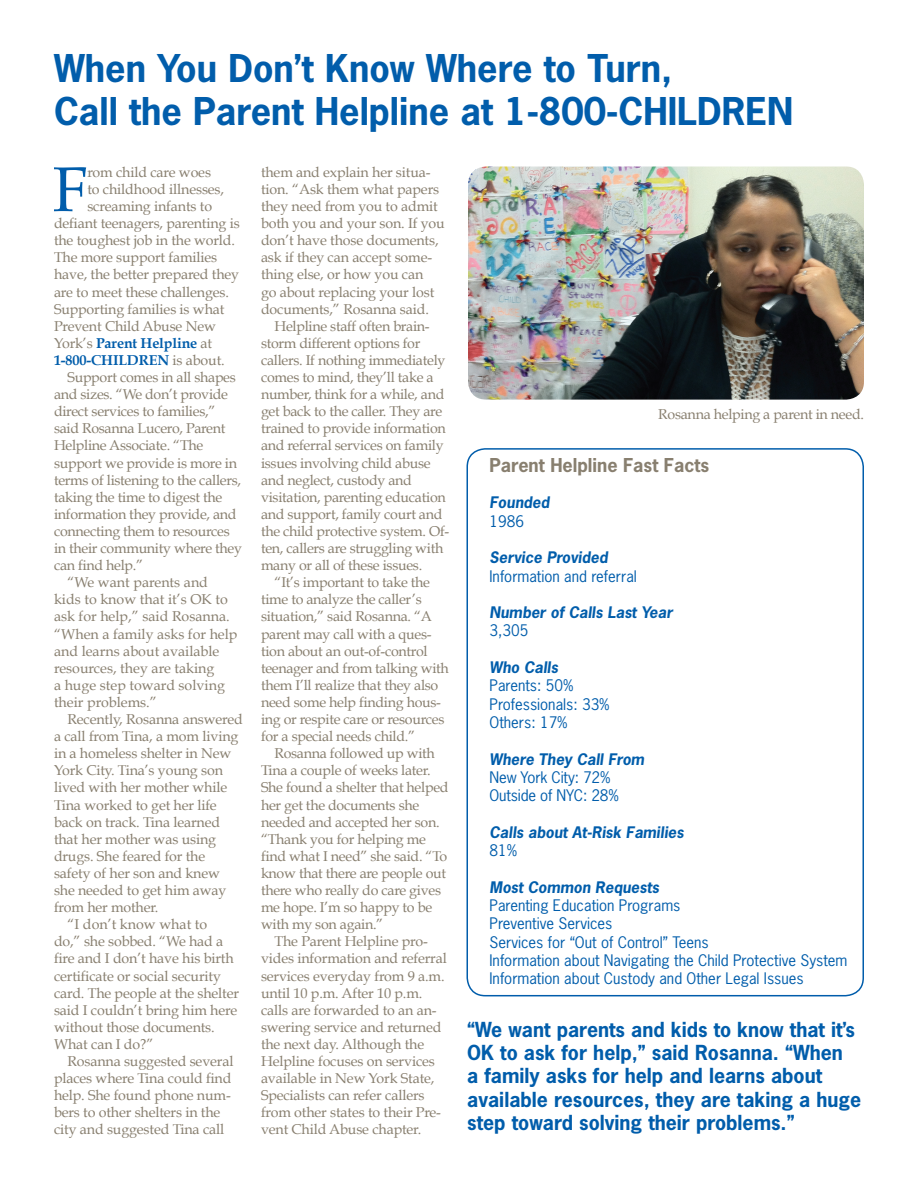
<style>
.page{position:relative;width:918px;height:1188px;background:#fff}
.page>*{position:absolute;margin:0;border:0;box-sizing:border-box;transform-origin:0 0}
.t1{font:63.3px "Book Antiqua";color:#015dab}
.t2{font:700 36px/43.2px "News Gothic Std";color:#015dab}
.t3{font:700 19.5px/23.4px "News Gothic Std";color:#015dab}
.t4{font:700 18px "News Gothic Std";color:#887f6f}
.t5{font:15px/18.3px "News Gothic Std";color:#015dab}
.t6{font:italic 700 15px "News Gothic Std";color:#015dab}
.t7{font:14.25px/17.1px "Book Antiqua";letter-spacing:-.01em;color:#887f6f}
.t8{font:700 14.25px "Book Antiqua";letter-spacing:-.01em;color:#015dab}
.s1{font-weight:400;color:#887f6f}
</style>
<div class="page">
<img style="left:468px;top:166px;width:396px;height:234px">
<div style="left:466px;top:448px;width:398px;height:548px;border:2px solid #015dab;border-radius:18px"></div>
<h2 class="t2" style="left:54px;top:46px;width:741px">When You Don’t Know Where to Turn,<br>Call the Parent Helpline at 1-800-CHILDREN</h2>
<p class="t7" style="left:261px;top:163px;width:185px">them and explain her situa&shy;tion. “Ask them what papers they need from you to admit both you and your son. If you don’t have those documents, ask if they can accept some&shy;thing else, or how you can<br>go about replacing your lost documents,” Rosanna said.</p>
<p class="t7" style="left:261px;top:317px;width:190px;text-indent:13px">Helpline staff often brain&shy;storm different options for callers. If nothing immediately comes to mind, they’ll take a number, think for a while, and get back to the caller. They are trained to provide information and referral services on family issues involving child abuse and neglect, custody and visitation, parenting education and support, family court and the child protective system. Of&shy;ten, callers are struggling with many or all of these issues.</p>
<p class="t7" style="left:261px;top:574px;width:189px;text-indent:13px">“It’s important to take the time to analyze the caller’s situation,” said Rosanna. “A parent may call with a ques&shy;tion about an out-of-control teenager and from talking with them I’ll realize that they also need some help finding hous&shy;ing or respite care or resources for a special needs child.”</p>
<p class="t7" style="left:261px;top:745px;width:189px;text-indent:13px">Rosanna followed up with<br>Tina a couple of weeks later.<br>She found a shelter that helped her get the documents she needed and accepted her son. “Thank you for helping me find what I need” she said. “To know that there are people out there who really do care gives me hope. I’m so happy to be with my son again.”</p>
<p class="t7" style="left:261px;top:933px;width:187px;text-indent:13px">The Parent Helpline pro&shy;vides information and referral services everyday from 9 a.m. until 10 p.m. After 10 p.m. calls are forwarded to an an&shy;swering service and returned the next day. Although the<br>Helpline focuses on services available in New York State,<br>Specialists can refer callers from other states to their Pre&shy;vent Child Abuse chapter.</p>
<h1 class="t1" style="left:53px;top:150px;width:37px">F</h1>
<p class="t7" style="left:87px;top:163px;width:125px">rom child care woes</p>
<p class="t7" style="left:87px;top:181px;width:138px">to childhood illnesses,</p>
<p class="t7" style="left:87px;top:198px;width:126px">screaming infants to</p>
<p class="t7" style="left:54px;top:215px;width:187px">defiant teenagers, parenting is</p>
<p class="t7" style="left:54px;top:232px;width:183px">the toughest job in the world.</p>
<p class="t7" style="left:54px;top:249px;width:165px">The more support families</p>
<p class="t7" style="left:54px;top:266px;width:187px">have, the better prepared they</p>
<p class="t7" style="left:54px;top:283px;width:177px">are to meet these challenges.</p>
<p class="t7" style="left:54px;top:300px;width:172px">Supporting families is what</p>
<p class="t7" style="left:54px;top:317px;width:164px">Prevent Child Abuse New</p>
<p class="t8" style="left:54px;top:335px;width:160px"><span class="s1">York’s</span> Parent Helpline <span class="s1">at</span></p>
<p class="t8" style="left:54px;top:352px;width:172px">1-800-CHILDREN <span class="s1">is about.</span></p>
<p class="t7" style="left:67px;top:369px;width:170px">Support comes in all shapes</p>
<p class="t7" style="left:54px;top:386px;width:176px">and sizes. “We don’t provide</p>
<p class="t7" style="left:54px;top:403px;width:163px">direct services to families,”</p>
<p class="t7" style="left:54px;top:420px;width:173px">said Rosanna Lucero, Parent</p>
<p class="t7" style="left:54px;top:437px;width:151px">Helpline Associate. “The</p>
<p class="t7" style="left:54px;top:454px;width:184px">support we provide is more in</p>
<p class="t7" style="left:54px;top:471px;width:189px">terms of listening to the callers,</p>
<p class="t7" style="left:54px;top:488px;width:170px">taking the time to digest the</p>
<p class="t7" style="left:54px;top:505px;width:184px">information they provide, and</p>
<p class="t7" style="left:54px;top:523px;width:177px">connecting them to resources</p>
<p class="t7" style="left:54px;top:540px;width:190px">in their community where they</p>
<p class="t7" style="left:54px;top:557px;width:91px">can find help.”</p>
<p class="t7" style="left:67px;top:574px;width:142px">“We want parents and</p>
<p class="t7" style="left:54px;top:591px;width:175px">kids to know that it’s OK to</p>
<p class="t7" style="left:54px;top:608px;width:177px">ask for help,” said Rosanna.</p>
<p class="t7" style="left:54px;top:625px;width:185px">“When a family asks for help</p>
<p class="t7" style="left:54px;top:642px;width:167px">and learns about available</p>
<p class="t7" style="left:54px;top:659px;width:162px">resources, they are taking</p>
<p class="t7" style="left:54px;top:676px;width:172px">a huge step toward solving</p>
<p class="t7" style="left:54px;top:694px;width:104px">their problems.”</p>
<p class="t7" style="left:67px;top:711px;width:177px">Recently, Rosanna answered</p>
<p class="t7" style="left:54px;top:728px;width:186px">a call from Tina, a mom living</p>
<p class="t7" style="left:54px;top:745px;width:179px">in a homeless shelter in New</p>
<p class="t7" style="left:54px;top:762px;width:171px">York City. Tina’s young son</p>
<p class="t7" style="left:54px;top:779px;width:175px">lived with her mother while</p>
<p class="t7" style="left:54px;top:796px;width:164px">Tina worked to get her life</p>
<p class="t7" style="left:54px;top:813px;width:168px">back on track. Tina learned</p>
<p class="t7" style="left:54px;top:830px;width:164px">that her mother was using</p>
<p class="t7" style="left:54px;top:847px;width:153px">drugs. She feared for the</p>
<p class="t7" style="left:54px;top:865px;width:167px">safety of her son and knew</p>
<p class="t7" style="left:54px;top:882px;width:174px">she needed to get him away</p>
<p class="t7" style="left:54px;top:899px;width:106px">from her mother.</p>
<p class="t7" style="left:67px;top:916px;width:141px">“I don’t know what to</p>
<p class="t7" style="left:54px;top:933px;width:171px">do,” she sobbed. “We had a</p>
<p class="t7" style="left:54px;top:950px;width:181px">fire and I don’t have his birth</p>
<p class="t7" style="left:54px;top:967px;width:168px">certificate or social security</p>
<p class="t7" style="left:54px;top:984px;width:187px">card. The people at the shelter</p>
<p class="t7" style="left:54px;top:1001px;width:185px">said I couldn’t bring him here</p>
<p class="t7" style="left:54px;top:1018px;width:162px">without those documents.</p>
<p class="t7" style="left:54px;top:1036px;width:101px">What can I do?”</p>
<p class="t7" style="left:67px;top:1053px;width:168px">Rosanna suggested several</p>
<p class="t7" style="left:54px;top:1070px;width:179px">places where Tina could find</p>
<p class="t7" style="left:54px;top:1087px;width:178px">help. She found phone num-</p>
<p class="t7" style="left:54px;top:1104px;width:168px">bers to other shelters in the</p>
<p class="t7" style="left:54px;top:1121px;width:172px">city and suggested Tina call</p>
<p class="t7" style="left:658px;top:405px;width:207px">Rosanna helping a parent in need.</p>
<p class="t4" style="left:490px;top:453px;width:221px">Parent Helpline Fast Facts</p>
<p class="t6" style="left:490px;top:493px;width:62px">Founded</p>
<p class="t5" style="left:490px;top:512px;width:36px">1986</p>
<p class="t6" style="left:490px;top:548px;width:120px">Service Provided</p>
<p class="t5" style="left:490px;top:567px;width:149px">Information and referral</p>
<p class="t6" style="left:490px;top:603px;width:185px">Number of Calls Last Year</p>
<p class="t5" style="left:490px;top:621px;width:40px">3,305</p>
<p class="t6" style="left:490px;top:657px;width:70px">Who Calls</p>
<p class="t5" style="left:490px;top:676px;width:122px">Parents: 50%<br>Professionals: 33%<br>Others: 17%</p>
<p class="t6" style="left:490px;top:749px;width:156px">Where They Call From</p>
<p class="t5" style="left:490px;top:768px;width:131px">New York City: 72%<br>Outside of NYC: 28%</p>
<p class="t6" style="left:490px;top:822px;width:196px">Calls about At-Risk Families</p>
<p class="t5" style="left:490px;top:841px;width:29px">81%</p>
<p class="t6" style="left:490px;top:877px;width:171px">Most Common Requests</p>
<p class="t5" style="left:490px;top:896px;width:360px">Parenting Education Programs<br>Preventive Services<br>Services for “Out of Control” Teens<br>Information about Navigating the Child Protective System Information about Custody and Other Legal Issues</p>
<h3 class="t3" style="left:467px;top:1017px;width:396px">“We want parents and kids to know that it’s OK to ask for help,” said Rosanna. “When<br>a family asks for help and learns about available resources, they are taking a huge step toward solving their problems.”</h3>
</div>
